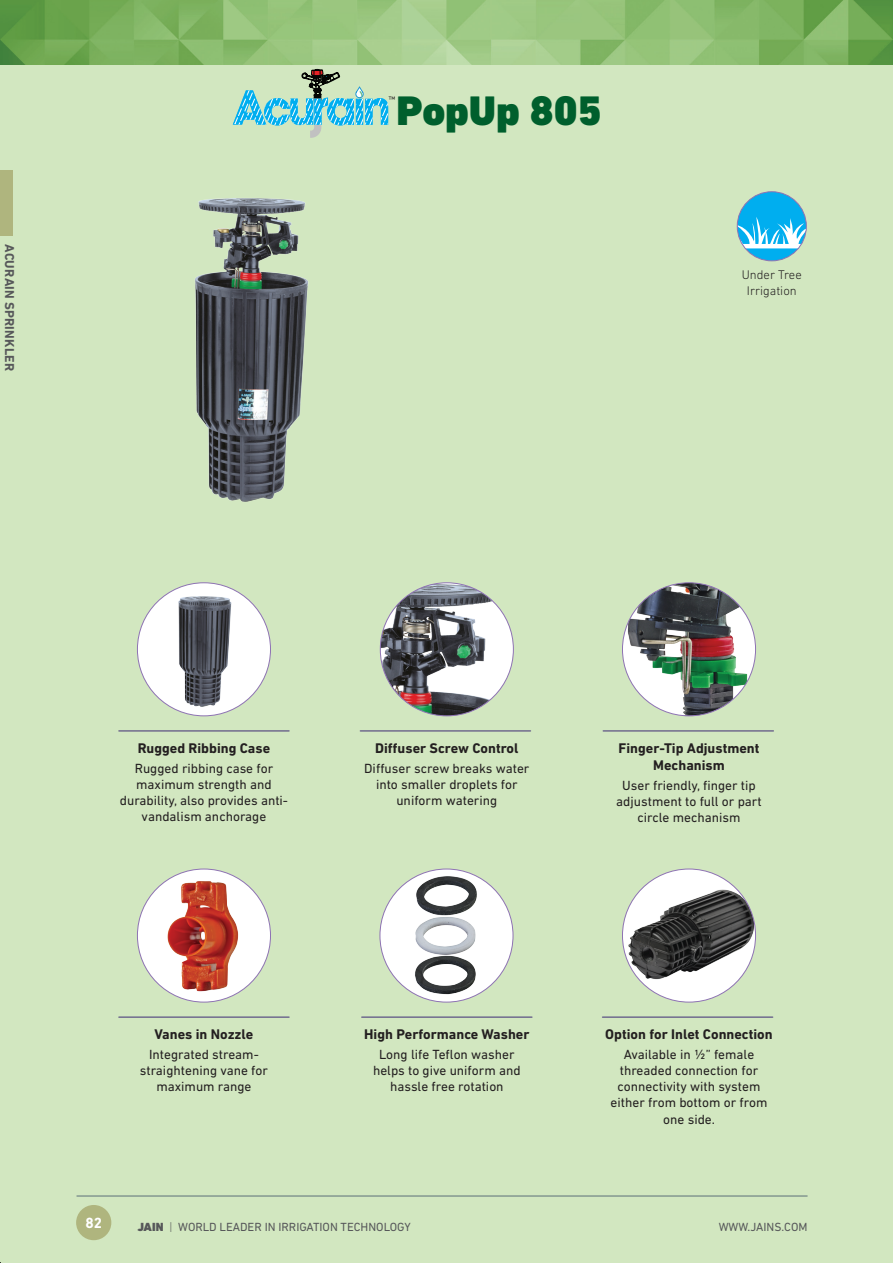
<style>
.page{position:relative;width:893px;height:1263px;background:#fff}
.page>*{position:absolute;margin:0;border:0;box-sizing:border-box;transform-origin:0 0}
.t1{font:900 42px "DIN Next LT Pro";color:#005f2d}
.t2{font:700 15px "DIN Next LT Pro";color:#fff}
.t3{font:700 14.25px/17.1px "DIN Next LT Pro";color:#231f20;text-align:center}
.t4{font:13.5px/16.2px "DIN Next LT Pro";color:#231f20;text-align:center}
.t5{font:700 13.2px "DIN Next LT Pro";letter-spacing:.015em;color:#57585a}
.t6{font:300 12.75px/16.5px "DIN Next LT Pro";color:#231f20;text-align:center}
.t7{font:12px "DIN Next LT Pro";color:#57585a}
.t8{font:8.1px "DIN Next LT Pro";color:#231f20}
.s1{font-weight:900}
.s2{font-weight:300}
</style>
<div class="page">
<div style="left:0;top:130px;width:893px;height:1133px;background:#d2e7c0"></div>
<div style="left:0;top:0;width:893px;height:130px;background:#d2e7c0"></div>
<img style="left:0;top:0;width:893px;height:64px">
<div style="left:76px;top:1205px;width:35px;height:35px;background:#afb57e;border-radius:50%"></div>
<hr style="left:77px;top:1195px;width:730px;height:1px;background:#5c6f78">
<div style="left:0;top:170px;width:13px;height:66px;background:#afb57e"></div>
<img style="left:187px;top:189px;width:143px;height:319px">
<svg style="left:233px;top:68px;width:155px;height:70px"></svg>
<div style="left:380px;top:869px;width:133px;height:133px;background:#fff;border-radius:50%"></div>
<img style="left:411px;top:873px;width:72px;height:124px">
<hr style="left:362px;top:1016px;width:170px;height:2px;background:#706b8e">
<div style="left:622px;top:869px;width:133px;height:133px;background:#fff;border-radius:50%"></div>
<img style="left:628px;top:885px;width:127px;height:101px">
<hr style="left:603px;top:1016px;width:170px;height:2px;background:#706b8e">
<div style="left:137px;top:869px;width:133px;height:133px;background:#fff;border-radius:50%"></div>
<img style="left:164px;top:877px;width:80px;height:117px">
<hr style="left:119px;top:1016px;width:170px;height:2px;background:#706b8e">
<div style="left:137px;top:583px;width:133px;height:133px;background:#fff;border-radius:50%"></div>
<img style="left:174px;top:596px;width:62px;height:113px">
<hr style="left:119px;top:730px;width:170px;height:2px;background:#706b8e">
<img style="left:380px;top:583px;width:133px;height:133px;border-radius:67px">
<hr style="left:360px;top:730px;width:170px;height:2px;background:#706b8e">
<img style="left:622px;top:583px;width:133px;height:133px;border-radius:67px">
<hr style="left:603px;top:730px;width:170px;height:2px;background:#706b8e">
<div style="left:737px;top:192px;width:69px;height:69px;background:#00aeef;border-radius:50%"></div>
<svg style="left:737px;top:217px;width:69px;height:32px"></svg>
<div style="left:737px;top:191px;width:70px;height:70px;border:1px solid #8e73b3;border-radius:50%"></div>
<p class="t5" style="left:17px;top:244px;width:128px;rotate:90deg">ACURAIN SPRINKLER</p>
<h1 class="t1" style="left:397px;top:86px;width:207px">PopUp 805</h1>
<p class="t8" style="left:388px;top:95px;width:8px">™</p>
<p class="t6" style="left:742px;top:266px;width:61px">Under Tree<br>Irrigation</p>
<p class="t3" style="left:138px;top:739px;width:134px">Rugged Ribbing Case</p>
<p class="t4" style="left:120px;top:760px;width:170px">Rugged ribbing case for maximum strength and durability, also provides anti&shy;vandalism anchorage</p>
<p class="t3" style="left:375px;top:739px;width:145px">Diffuser Screw Control</p>
<p class="t4" style="left:364px;top:760px;width:167px">Diffuser screw breaks water into smaller droplets for uniform watering</p>
<p class="t3" style="left:618px;top:739px;width:142px">Finger-Tip Adjustment<br>Mechanism</p>
<p class="t4" style="left:616px;top:777px;width:147px">User friendly, finger tip adjustment to full or part circle mechanism</p>
<p class="t3" style="left:154px;top:1026px;width:101px">Vanes in Nozzle</p>
<p class="t4" style="left:140px;top:1046px;width:130px">Integrated stream&shy;straightening vane for maximum range</p>
<p class="t3" style="left:364px;top:1026px;width:167px">High Performance Washer</p>
<p class="t4" style="left:373px;top:1046px;width:149px">Long life Teflon washer helps to give uniform and hassle free rotation</p>
<p class="t3" style="left:605px;top:1026px;width:169px">Option for Inlet Connection</p>
<p class="t4" style="left:611px;top:1046px;width:158px">Available in ½” female threaded connection for connectivity with system either from bottom or from one side.</p>
<p class="t2" style="left:85px;top:1214px;width:18px">82</p>
<p class="t7" style="left:137px;top:1220px;width:275px"><span class="s1">JAIN</span> <span class="s2">|</span> World Leader in I rrigation Technology</p>
<p class="t7" style="left:719px;top:1220px;width:11px">www</p>
<p class="t7" style="left:748px;top:1220px;width:61px">.jains.com</p>
</div>
